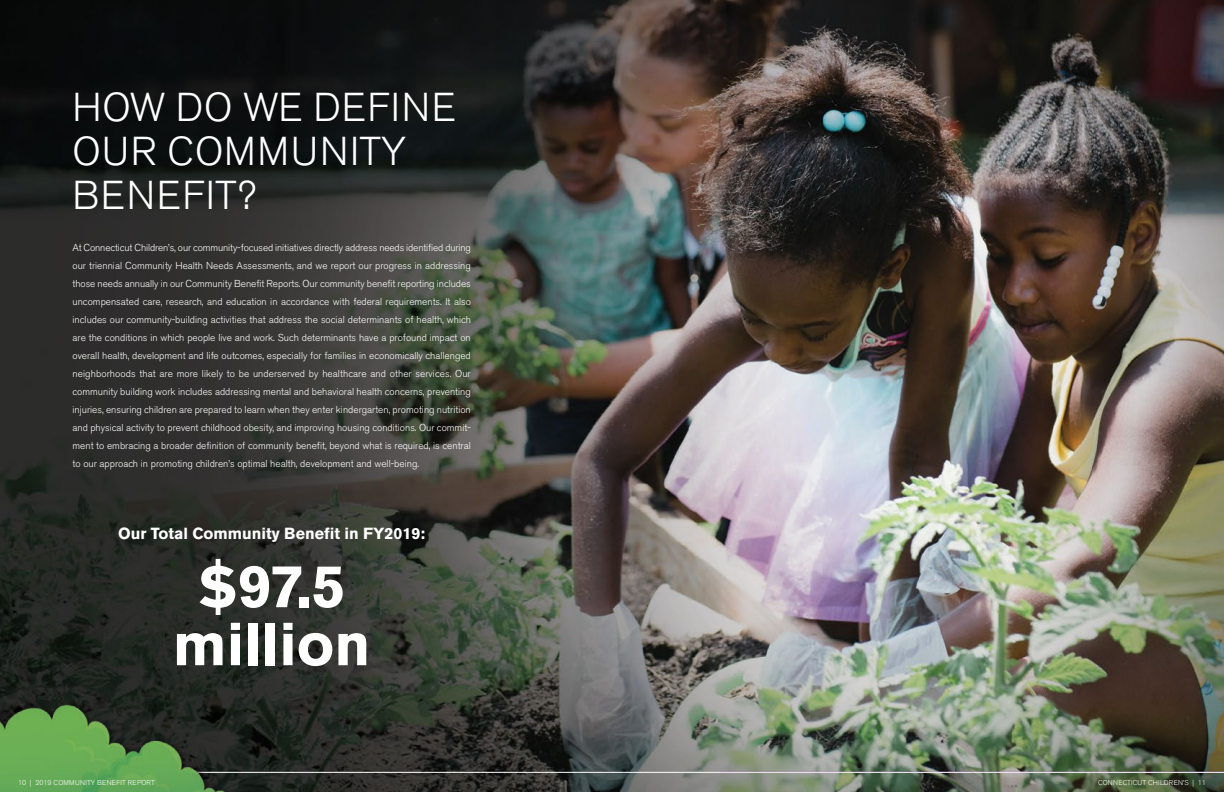
<style>
.page{position:relative;width:1224px;height:792px;background:#fff}
.page>*{position:absolute;margin:0;border:0;box-sizing:border-box;transform-origin:0 0}
.t1{font:700 60px/58px "Akzidenz Grotesk BE";color:#fff;text-align:center}
.t2{font:300 40px/44px "Akzidenz Grotesk BE";letter-spacing:.02em;color:#fff}
.t3{font:700 16px "Akzidenz Grotesk BE";color:#fff}
.t4{font:300 10px/18px "Akzidenz Grotesk BE";color:#fff;text-align:justify}
.t5{font:300 7px "Akzidenz Grotesk BE";letter-spacing:.02em;color:#fff}
</style>
<div class="page">
<img style="left:0;top:0;width:1224px;height:792px">
<hr style="left:0;top:772px;width:1224px;height:1px;background:#fff">
<img style="left:0;top:696px;width:249px;height:96px">
<h2 class="t2" style="left:73px;top:86px;width:385px">HOW DO WE DEFINE<br>OUR COMMUNITY<br>BENEFIT?</h2>
<p class="t4" style="left:73px;top:239px;width:400px">At Connecticut Children’s, our community-focused initiatives directly address needs identified during our triennial Community Health Needs Assessments, and we report our progress in addressing those needs annually in our Community Benefit Reports. Our community benefit reporting includes uncompensated care, research, and education in accordance with federal requirements. It also includes our community-building activities that address the social determinants of health, which are the conditions in which people live and work. Such determinants have a profound impact on overall health, development and life outcomes, especially for families in economically challenged neighborhoods that are more likely to be underserved by healthcare and other services. Our community building work includes addressing mental and behavioral health concerns, preventing injuries, ensuring children are prepared to learn when they enter kindergarten, promoting nutrition and physical activity to prevent childhood obesity, and improving housing conditions. Our commit&shy;ment to embracing a broader definition of community benefit, beyond what is required, is central to our approach in promoting children’s optimal health, development and well-being.</p>
<h3 class="t3" style="left:118px;top:524px;width:308px">Our Total Community Benefit in FY2019:</h3>
<h1 class="t1" style="left:173px;top:558px;width:199px">$97.5 million</h1>
<p class="t5" style="left:18px;top:778px;width:138px">10 | 2019 COMMUNITY BENEFIT REPORT</p>
<p class="t5" style="left:1098px;top:778px;width:109px">CONNECTICUT CHILDREN’S | 11</p>
</div>
